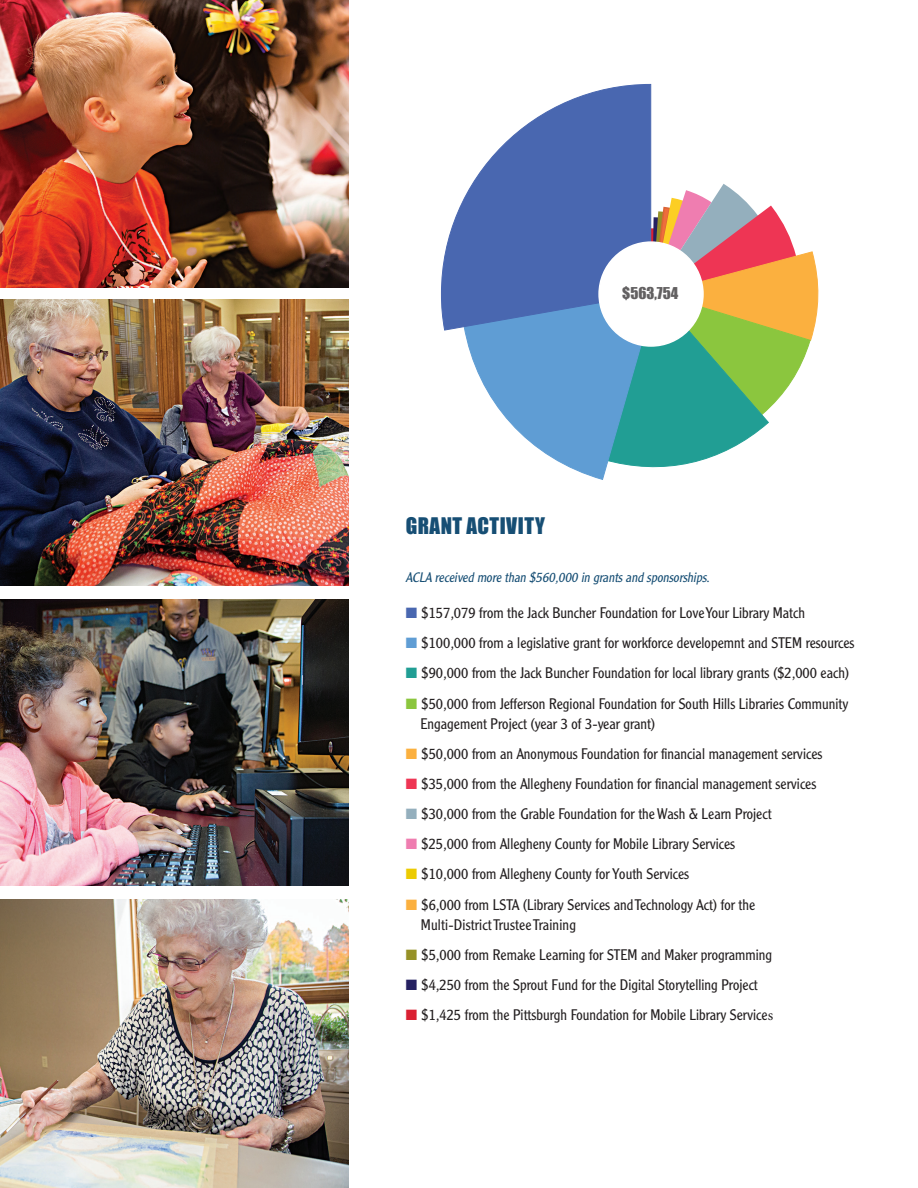
<style>
.page{position:relative;width:918px;height:1188px;background:#fff}
.page>*{position:absolute;margin:0;border:0;box-sizing:border-box;transform-origin:0 0}
.t1{font:21px "Impact";letter-spacing:.025em;color:#164e74}
.t2{font:300 15px/19.5px "Clearface Gothic LH";color:#231f20}
.t3{font:15px "Impact";color:#626061}
.t4{font:italic 300 13.5px "Clearface Gothic LH";color:#164e74}
.s1{font-style:normal}
.s2{color:#4967b0}
.s3{color:#5f9dd4}
.s4{color:#219e94}
.s5{color:#8bc63e}
.s6{color:#fbb03f}
.s7{color:#ee3554}
.s8{color:#94afbd}
.s9{color:#ef7db0}
.s10{color:#eccb02}
.s11{color:#969127}
.s12{color:#252161}
.s13{color:#da2032}
.s14{font-family:"Minion Pro";font-weight:400}
</style>
<div class="page">
<img style="left:0;top:599px;width:349px;height:287px">
<img style="left:0;top:899px;width:349px;height:289px">
<img style="left:0;top:300px;width:349px;height:286px">
<img style="left:0;top:0;width:349px;height:287px">
<svg style="left:464px;top:184px;width:355px;height:296px"></svg>
<svg style="left:441px;top:84px;width:211px;height:247px"></svg>
<div style="left:599px;top:242px;width:104px;height:104px;background:#fff;border-radius:50%"></div>
<div style="left:598px;top:241px;width:106px;height:106px;border:2px solid #fff;border-radius:50%"></div>
<p class="t3" style="left:622px;top:281px;width:58px">$563,754</p>
<h1 class="t1" style="left:406px;top:509px;width:141px">GRANT ACTIVITY</h1>
<p class="t4" style="left:406px;top:569px;width:305px">ACLA received more than $560,000 in grantsand sponsorships<span class="s1">.</span></p>
<p class="t2" style="left:406px;top:603px;width:401px"><span class="s2">■</span> $157,079 from the Jack Buncher Foundation for Love Your Library Match</p>
<p class="t2" style="left:406px;top:633px;width:450px"><span class="s3">■</span> $100,000 from a legislative grant for workforce developemnt and STEM resources</p>
<p class="t2" style="left:406px;top:663px;width:445px"><span class="s4">■</span> $90,000 from the Jack Buncher Foundation for local library grants ($2,000 each)</p>
<p class="t2" style="left:420px;top:694px;width:429px;text-indent:-14px"><span class="s5">■</span> $50,000 from Jefferson Regional Foundation for South Hills Libraries Community<br>Engagement Project (year 3 of 3-year grant)</p>
<p class="t2" style="left:406px;top:744px;width:418px"><span class="s6">■</span> $50,000 from an Anonymous Foundation for financial management services</p>
<p class="t2" style="left:406px;top:774px;width:412px"><span class="s7">■</span> $35,000 from the Allegheny Foundation for financial management services</p>
<p class="t2" style="left:406px;top:804px;width:367px"><span class="s8">■</span> $30,000 from the Grable Foundation for the Wash &amp; Learn Project</p>
<p class="t2" style="left:406px;top:834px;width:331px"><span class="s9">■</span> $25,000 from Allegheny County for Mobile Library Services</p>
<p class="t2" style="left:406px;top:864px;width:285px"><span class="s10">■</span> $10,000 from Allegheny County for Youth Services</p>
<p class="t2" style="left:421px;top:895px;width:336px;text-indent:-15px"><span class="s6">■</span> $6,000 from LSTA (Library Services and Technology Act) for the<br>Multi-District Trustee Training</p>
<p class="t2" style="left:406px;top:945px;width:368px"><span class="s11">■</span> $5,000 from Remake Learning for STEM and Maker programming</p>
<p class="t2" style="left:406px;top:975px;width:353px"><span class="s12">■</span> $4,250 from the Sprout Fund for the Digital Storytelling Project</p>
<p class="t2" style="left:406px;top:1005px;width:369px"><span class="s13">■</span> $1,425 from the Pittsburgh Foundation for Mobile Library Service<span class="s14">s</span></p>
</div>
